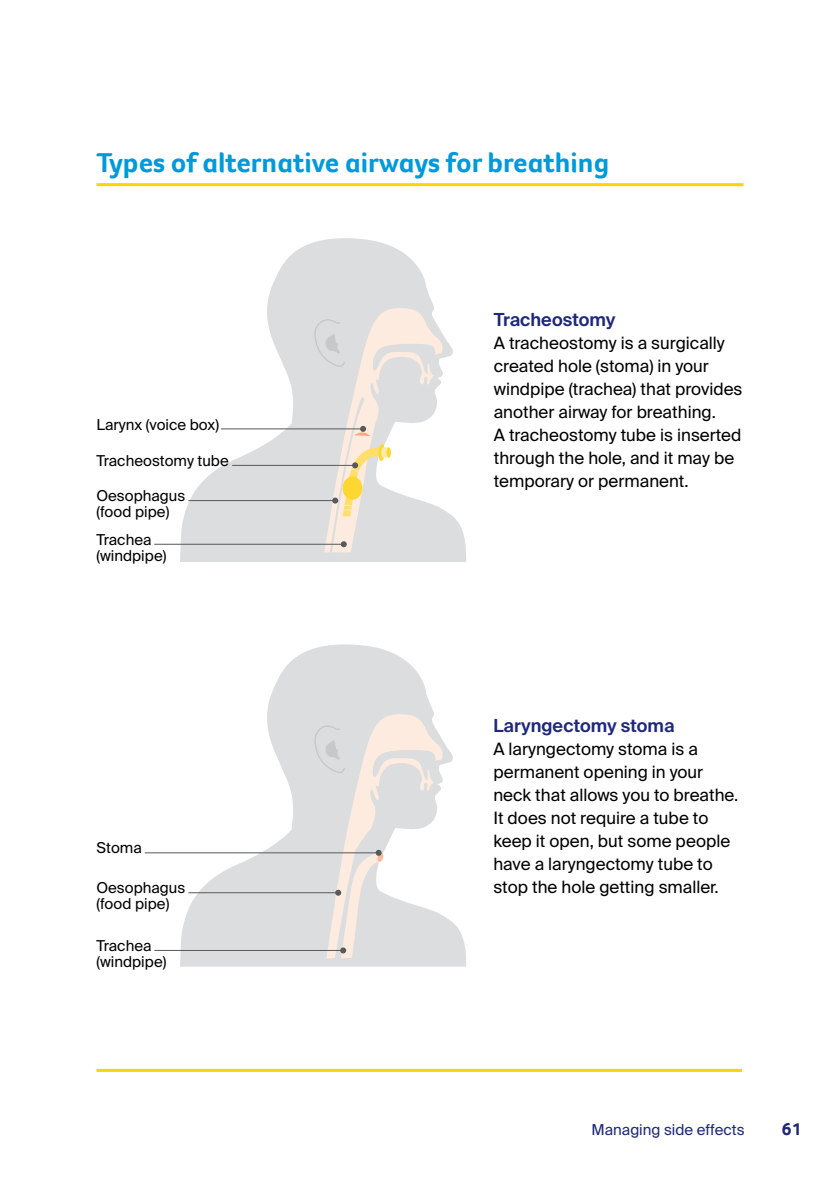
<style>
.page{position:relative;width:840px;height:1191px;background:#fff}
.page>*{position:absolute;margin:0;border:0;box-sizing:border-box;transform-origin:0 0}
.t1{font:700 28px "Foco CC";color:#0099da}
.t2{font:600 18px "Suisse Intl";color:#1f2879}
.t3{font:700 18px "Foco CC";color:#1f2879}
.t4{font:17px/23px "Suisse Intl";color:#000}
.t5{font:15px/16px "Suisse Intl";color:#000}
.t6{font:15px "Suisse Intl";color:#1f2879}
</style>
<div class="page">
<svg style="left:267px;top:644px;width:167px;height:70px;fill:#dcddde"></svg>
<hr style="left:96px;top:183px;width:647px;height:3px;background:#ffd400">
<svg style="left:267px;top:238px;width:167px;height:70px;fill:#dcddde"></svg>
<hr style="left:154px;top:544px;width:189px;height:1px;background:#58595b">
<svg style="left:180px;top:308px;width:286px;height:254px"></svg>
<hr style="left:154px;top:950px;width:189px;height:1px;background:#58595b">
<hr style="left:96px;top:1068px;width:645px;height:3px;background:#ffd400">
<hr style="left:145px;top:852px;width:233px;height:1px;background:#58595b">
<svg style="left:180px;top:714px;width:286px;height:252px"></svg>
<h1 class="t1" style="left:96px;top:144px;width:514px">Types of alternative airways for breathing</h1>
<p class="t5" style="left:96px;top:416px;width:124px">Larynx (voice box)</p>
<p class="t5" style="left:96px;top:453px;width:134px">Tracheostomy tube</p>
<p class="t5" style="left:96px;top:488px;width:90px">Oesophagus (food pipe)</p>
<p class="t5" style="left:96px;top:531px;width:71px">Trachea (windpipe)</p>
<p class="t5" style="left:96px;top:840px;width:47px">Stoma</p>
<p class="t5" style="left:96px;top:880px;width:90px">Oesophagus (food pipe)</p>
<p class="t5" style="left:96px;top:937px;width:71px">Trachea (windpipe)</p>
<p class="t2" style="left:493px;top:309px;width:123px">Tracheostomy</p>
<p class="t4" style="left:493px;top:331px;width:250px">A tracheostomy is a surgically created hole (stoma) in your windpipe (trachea) that provides another airway for breathing.<br>A tracheostomy tube is inserted through the hole, and it may be temporary or permanent.</p>
<p class="t2" style="left:493px;top:715px;width:183px">Laryngectomy stoma</p>
<p class="t4" style="left:493px;top:737px;width:246px">A laryngectomy stoma is a permanent opening in your neck that allows you to breathe.<br>It does not require a tube to keep it open, but some people have a laryngectomy tube to stop the hole getting smaller.</p>
<p class="t6" style="left:591px;top:1121px;width:154px">Managing side effects</p>
<p class="t3" style="left:781px;top:1117px;width:21px">61</p>
</div>
